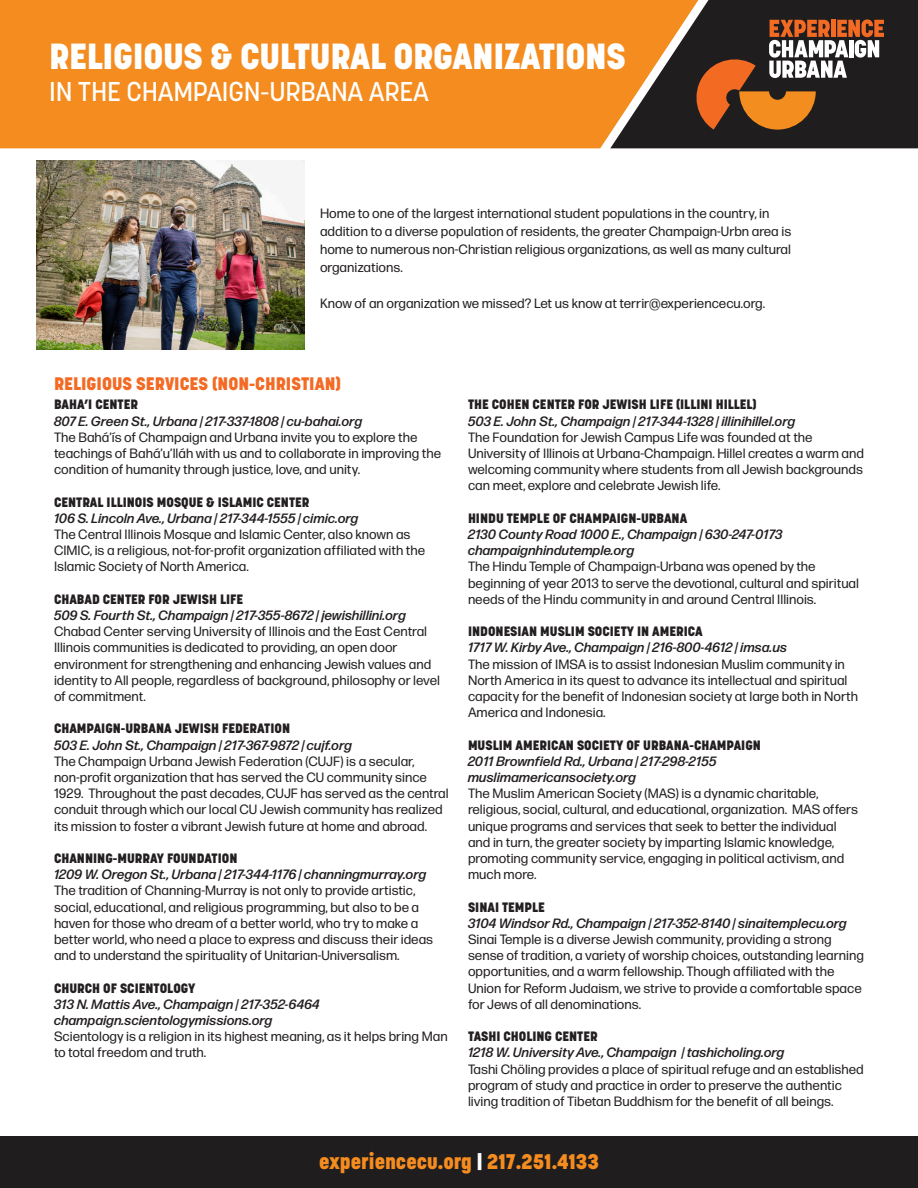
<style>
.page{position:relative;width:918px;height:1188px;background:#fff}
.page>*{position:absolute;margin:0;border:0;box-sizing:border-box;transform-origin:0 0}
.t1{font:800 36px "Korolev";letter-spacing:-.01em;color:#fff}
.t2{font:500 27px "Korolev";letter-spacing:-.01em;color:#fff}
.t3{font:800 21px "Korolev";color:#f48c1f}
.t4{font:800 18px "Korolev";color:#f36a24}
.t5{font:13.5px/16.2px "Forma DJR Micro";color:#231f20}
.t6{font:italic 500 13.5px "Forma DJR Micro";color:#231f20}
.t7{font:800 13.5px "Korolev";color:#231f20}
.s1{color:#fff}
</style>
<div class="page">
<div style="left:0;top:1136px;width:918px;height:52px;background:#201d1e"></div>
<div style="left:698px;top:0;width:220px;height:148px;background:#201d1e"></div>
<img style="left:36px;top:160px;width:269px;height:190px">
<svg style="left:698px;top:19px;width:186px;height:111px;background:#724e37"></svg>
<svg style="left:0;top:0;width:698px;height:148px;background:#e88721"></svg>
<p class="t1" style="left:49px;top:34px;width:578px">RELIGIOUS &amp; CULTURAL ORGANIZATIONS</p>
<p class="t2" style="left:49px;top:75px;width:381px">IN THE CHAMPAIGN-URBANA AREA</p>
<p class="t5" style="left:320px;top:203px;width:473px;line-height:18px">Home to one of the largest international student populations in the country, in addition to a diverse population of residents, the greater Champaign-Urbn area is home to numerous non-Christian religious organizations, as well as many cultural organizations.</p>
<p class="t5" style="left:320px;top:294px;width:447px">Know of an organization we missed? Let us know at terrir@experiencecu.org.</p>
<p class="t4" style="left:54px;top:373px;width:289px">RELIGIOUS SERVICES (NON-CHRISTIAN)</p>
<p class="t7" style="left:54px;top:396px;width:86px">BAHA’I CENTER</p>
<p class="t6" style="left:54px;top:412px;width:310px">807 E. Green St., Urbana | 217-337-1808 | cu-bahai.org</p>
<p class="t5" style="left:54px;top:429px;width:389px">The Bahá’ís of Champaign and Urbana invite you to explore the teachings of Bahá’u’lláh with us and to collaborate in improving the condition of humanity through justice, love, and unity.</p>
<p class="t7" style="left:54px;top:493px;width:257px">CENTRAL ILLINOIS MOSQUE &amp; ISLAMIC CENTER</p>
<p class="t6" style="left:54px;top:510px;width:306px">106 S. Lincoln Ave., Urbana | 217-344-1555 | cimic.org</p>
<p class="t5" style="left:54px;top:526px;width:373px">The Central Illinois Mosque and Islamic Center, also known as<br>CIMIC, is a religious, not-for-profit organization affiliated with the<br>Islamic Society of North America.</p>
<p class="t7" style="left:54px;top:591px;width:191px">CHABAD CENTER FOR JEWISH LIFE</p>
<p class="t6" style="left:54px;top:607px;width:354px">509 S. Fourth St., Champaign | 217-355-8672 | jewishillini.org</p>
<p class="t5" style="left:54px;top:623px;width:388px">Chabad Center serving University of Illinois and the East Central Illinois communities is dedicated to providing, an open door environment for strengthening and enhancing Jewish values and identity to All people, regardless of background, philosophy or level of commitment.</p>
<p class="t7" style="left:54px;top:720px;width:238px">CHAMPAIGN-URBANA JEWISH FEDERATION</p>
<p class="t6" style="left:54px;top:736px;width:300px">503 E. John St., Champaign | 217-367-9872 | cujf.org</p>
<p class="t5" style="left:54px;top:753px;width:396px">The Champaign Urbana Jewish Federation (CUJF) is a secular, non-profit organization that has served the CU community since 1929. Throughout the past decades, CUJF has served as the central conduit through which our local CU Jewish community has realized its mission to foster a vibrant Jewish future at home and abroad.</p>
<p class="t7" style="left:54px;top:850px;width:185px">CHANNING-MURRAY FOUNDATION</p>
<p class="t6" style="left:54px;top:866px;width:374px">1209 W. Oregon St., Urbana | 217-344-1176 | channingmurray.org</p>
<p class="t5" style="left:54px;top:882px;width:381px">The tradition of Channing-Murray is not only to provide artistic, social, educational, and religious programming, but also to be a haven for those who dream of a better world, who try to make a better world, who need a place to express and discuss their ideas and to understand the spirituality of Unitarian-Universalism.</p>
<p class="t7" style="left:54px;top:979px;width:143px">CHURCH OF SCIENTOLOGY</p>
<p class="t6" style="left:54px;top:996px;width:268px">313 N. Mattis Ave., Champaign | 217-352-6464</p>
<p class="t6" style="left:54px;top:1012px;width:220px">champaign.scientologymissions.org</p>
<p class="t5" style="left:54px;top:1028px;width:395px">Scientology is a religion in its highest meaning, as it helps bring Man to total freedom and truth.</p>
<p class="t7" style="left:468px;top:396px;width:290px">THE COHEN CENTER FOR JEWISH LIFE (ILLINI HILLEL)</p>
<p class="t6" style="left:468px;top:412px;width:329px">503 E. John St., Champaign | 217-344-1328 | illinihillel.org</p>
<p class="t5" style="left:468px;top:429px;width:398px">The Foundation for Jewish Campus Life was founded at the University of Illinois at Urbana-Champaign. Hillel creates a warm and welcoming community where students from all Jewish backgrounds can meet, explore and celebrate Jewish life.</p>
<p class="t7" style="left:468px;top:510px;width:221px">HINDU TEMPLE OF CHAMPAIGN-URBANA</p>
<p class="t6" style="left:468px;top:526px;width:316px">2130 County Road 1000 E., Champaign | 630-247-0173</p>
<p class="t6" style="left:468px;top:542px;width:168px">champaignhindutemple.org</p>
<p class="t5" style="left:468px;top:558px;width:393px">The Hindu Temple of Champaign-Urbana was opened by the beginning of year 2013 to serve the devotional, cultural and spiritual needs of the Hindu community in and around Central Illinois.</p>
<p class="t7" style="left:468px;top:623px;width:236px">INDONESIAN MUSLIM SOCIETY IN AMERICA</p>
<p class="t6" style="left:468px;top:639px;width:321px">1717 W. Kirby Ave., Champaign | 216-800-4612 | imsa.us</p>
<p class="t5" style="left:468px;top:655px;width:392px">The mission of IMSA is to assist Indonesian Muslim community in North America in its quest to advance its intellectual and spiritual capacity for the benefit of Indonesian society at large both in North America and Indonesia.</p>
<p class="t7" style="left:468px;top:736px;width:294px">MUSLIM AMERICAN SOCIETY OF URBANA-CHAMPAIGN</p>
<p class="t6" style="left:468px;top:753px;width:250px">2011 Brownfield Rd., Urbana | 217-298-2155</p>
<p class="t6" style="left:468px;top:769px;width:170px">muslimamericansociety.org</p>
<p class="t5" style="left:468px;top:785px;width:392px">The Muslim American Society (MAS) is a dynamic charitable, religious, social, cultural, and educational, organization. MAS offers unique programs and services that seek to better the individual and in turn, the greater society by imparting Islamic knowledge, promoting community service, engaging in political activism, and much more.</p>
<p class="t7" style="left:468px;top:898px;width:78px">SINAI TEMPLE</p>
<p class="t6" style="left:468px;top:915px;width:381px">3104 Windsor Rd., Champaign | 217-352-8140 | sinaitemplecu.org</p>
<p class="t5" style="left:468px;top:931px;width:397px">Sinai Temple is a diverse Jewish community, providing a strong sense of tradition, a variety of worship choices, outstanding learning opportunities, and a warm fellowship. Though affiliated with the Union for Reform Judaism, we strive to provide a comfortable space for Jews of all denominations.</p>
<p class="t7" style="left:468px;top:1028px;width:131px">TASHI CHOLING CENTER</p>
<p class="t6" style="left:468px;top:1044px;width:318px">1218 W. University Ave., Champaign | tashicholing.org</p>
<p class="t5" style="left:468px;top:1060px;width:397px">Tashi Chöling provides a place of spiritual refuge and an established program of study and practice in order to preserve the authentic living tradition of Tibetan Buddhism for the benefit of all beings.</p>
<p class="t3" style="left:319px;top:1149px;width:281px">experiencecu.org <span class="s1">|</span> 217.251.4133</p>
</div>
